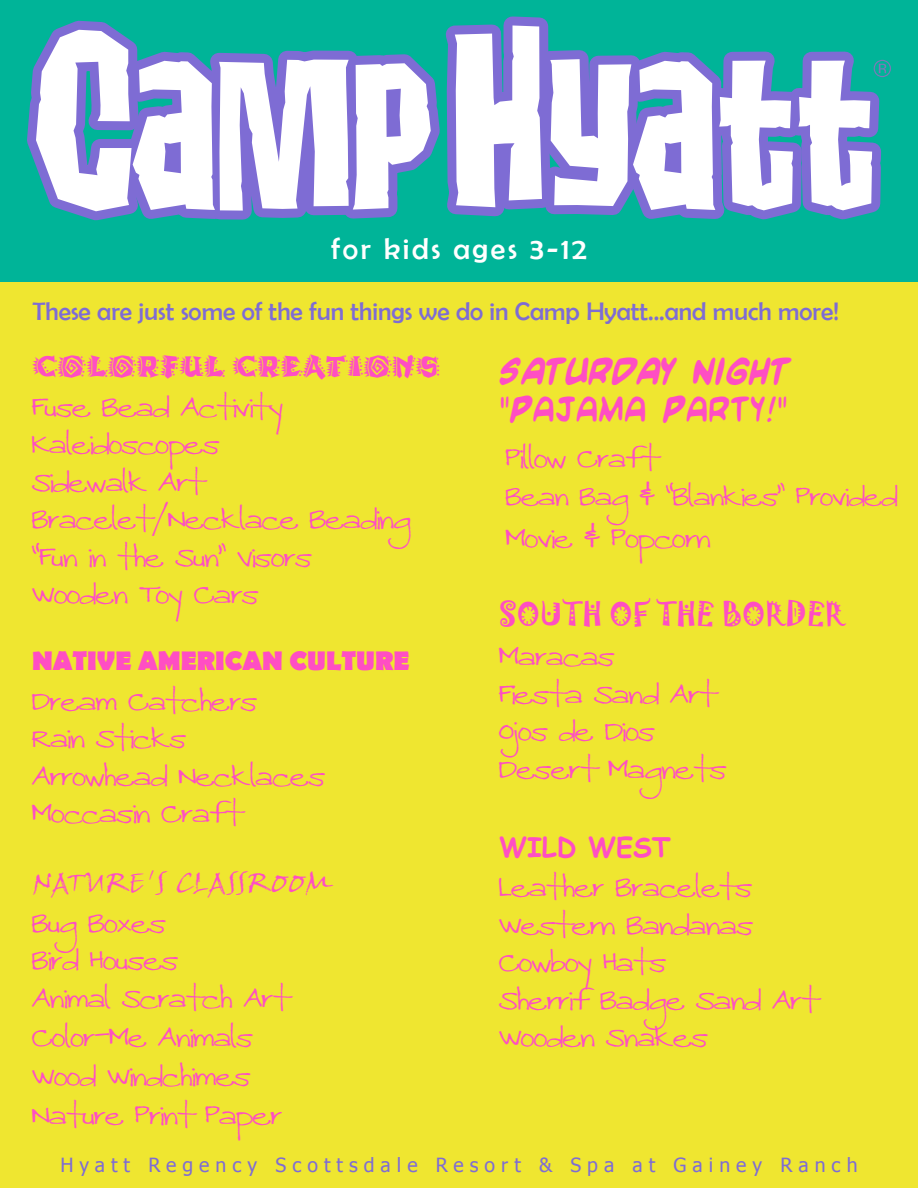
<style>
.page{position:relative;width:918px;height:1188px;background:#fff}
.page>*{position:absolute;margin:0;border:0;box-sizing:border-box;transform-origin:0 0}
.Date_Header{font:31.5px "Blambot Custom";color:#ff4ec3}
.Date_Header-2{font:30px "ADRIANA";color:#ff4ec3}
.Date_Header-3{font:30px "Jokerman";color:#ff4ec3}
.Date_Header-4{font:30px "Berlin Sans FB";letter-spacing:.09em;color:#fff}
.Date_Header-5{font:700 27px "Berlin Sans FB";color:#ff4ec3}
.Date_Header-6{font:27px "John Handy Plain";color:#ff4ec3}
.Date_Header-7{font:700 27px "Comic Sans MS";color:#ff4ec3}
.Date_Header-8{font:25.5px "Berlin Sans FB";color:#7e6cd4}
.Date_Header-9{font:24px "Pea Jackand Jane";color:#ff4ec3}
.t1{font:23.25px "Pea Jackand Jane";color:#ff4ec3}
.t2{font:19.5px "Tahoma";letter-spacing:.31em;color:#7e6cd4}
</style>
<div class="page">
<div style="left:0;top:0;width:918px;height:283px;background:#00b498"></div>
<svg style="left:27px;top:16px;width:864px;height:204px"></svg>
<div style="left:0;top:283px;width:918px;height:905px;background:#efe630"></div>
<p class="Date_Header-4" style="left:331px;top:232px;width:257px">for kids ages 3-12</p>
<p class="Date_Header-8" style="left:32px;top:297px;width:808px">These are just some of the fun things we do in Camp Hyatt...and much more!</p>
<p class="Date_Header-2" style="left:32px;top:350px;width:409px">COLORFUL CREATIONS</p>
<p class="Date_Header-9" style="left:32px;top:392px;width:252px">Fuse Bead Activity</p>
<p class="Date_Header-9" style="left:32px;top:429px;width:189px">Kaleidoscopes</p>
<p class="Date_Header-9" style="left:32px;top:467px;width:174px">Sidewalk Art</p>
<p class="Date_Header-9" style="left:32px;top:504px;width:380px">Bracelet/Necklace Beading</p>
<p class="Date_Header-9" style="left:32px;top:542px;width:281px">“Fun in the Sun” Visors</p>
<p class="Date_Header-9" style="left:32px;top:579px;width:228px">Wooden Toy Cars</p>
<p class="Date_Header-5" style="left:32px;top:646px;width:379px">NATIVE AMERICAN CULTURE</p>
<p class="Date_Header-9" style="left:32px;top:686px;width:226px">Dream Catchers</p>
<p class="Date_Header-9" style="left:32px;top:723px;width:155px">Rain Sticks</p>
<p class="Date_Header-9" style="left:32px;top:761px;width:294px">Arrowhead Necklaces</p>
<p class="Date_Header-9" style="left:32px;top:798px;width:211px">Moccasin Craft</p>
<p class="Date_Header-6" style="left:32px;top:867px;width:301px">NATURE’S CLASSROOM</p>
<p class="Date_Header-9" style="left:32px;top:908px;width:135px">Bug Boxes</p>
<p class="Date_Header-9" style="left:32px;top:945px;width:148px">Bird Houses</p>
<p class="Date_Header-9" style="left:32px;top:983px;width:259px">Animal Scratch Art</p>
<p class="Date_Header-9" style="left:32px;top:1022px;width:222px">Color-Me Animals</p>
<p class="Date_Header-9" style="left:32px;top:1061px;width:220px">Wood Windchimes</p>
<p class="Date_Header-9" style="left:32px;top:1100px;width:251px">Nature Print Paper</p>
<p class="Date_Header" style="left:499px;top:361px;width:293px">SATURDAY NIGHT</p>
<p class="Date_Header" style="left:499px;top:398px;width:290px">“Pajama Party!”</p>
<p class="Date_Header-9" style="left:506px;top:443px;width:154px">Pillow Craft</p>
<p class="t1" style="left:506px;top:481px;width:393px">Bean Bag &amp; “Blankies” Provided</p>
<p class="Date_Header-9" style="left:506px;top:522px;width:206px">Movie &amp; Popcorn</p>
<p class="Date_Header-3" style="left:499px;top:592px;width:347px">SOUTH OF THE BORDER</p>
<p class="Date_Header-9" style="left:499px;top:641px;width:117px">Maracas</p>
<p class="Date_Header-9" style="left:499px;top:678px;width:218px">Fiesta Sand Art</p>
<p class="Date_Header-9" style="left:499px;top:716px;width:157px">Ojos de Dios</p>
<p class="Date_Header-9" style="left:499px;top:753px;width:229px">Desert Magnets</p>
<p class="Date_Header-7" style="left:499px;top:827px;width:173px">WILD WEST</p>
<p class="Date_Header-9" style="left:499px;top:872px;width:254px">Leather Bracelets</p>
<p class="Date_Header-9" style="left:499px;top:909px;width:255px">Western Bandanas</p>
<p class="Date_Header-9" style="left:499px;top:947px;width:168px">Cowboy Hats</p>
<p class="Date_Header-9" style="left:499px;top:984px;width:320px">Sherrif Badge Sand Art</p>
<p class="Date_Header-9" style="left:499px;top:1022px;width:210px">Wooden Snakes</p>
<p class="t2" style="left:60px;top:1151px;width:799px">Hyatt Regency Scottsdale Resort &amp; Spa at Gainey Ranch</p>
</div>
